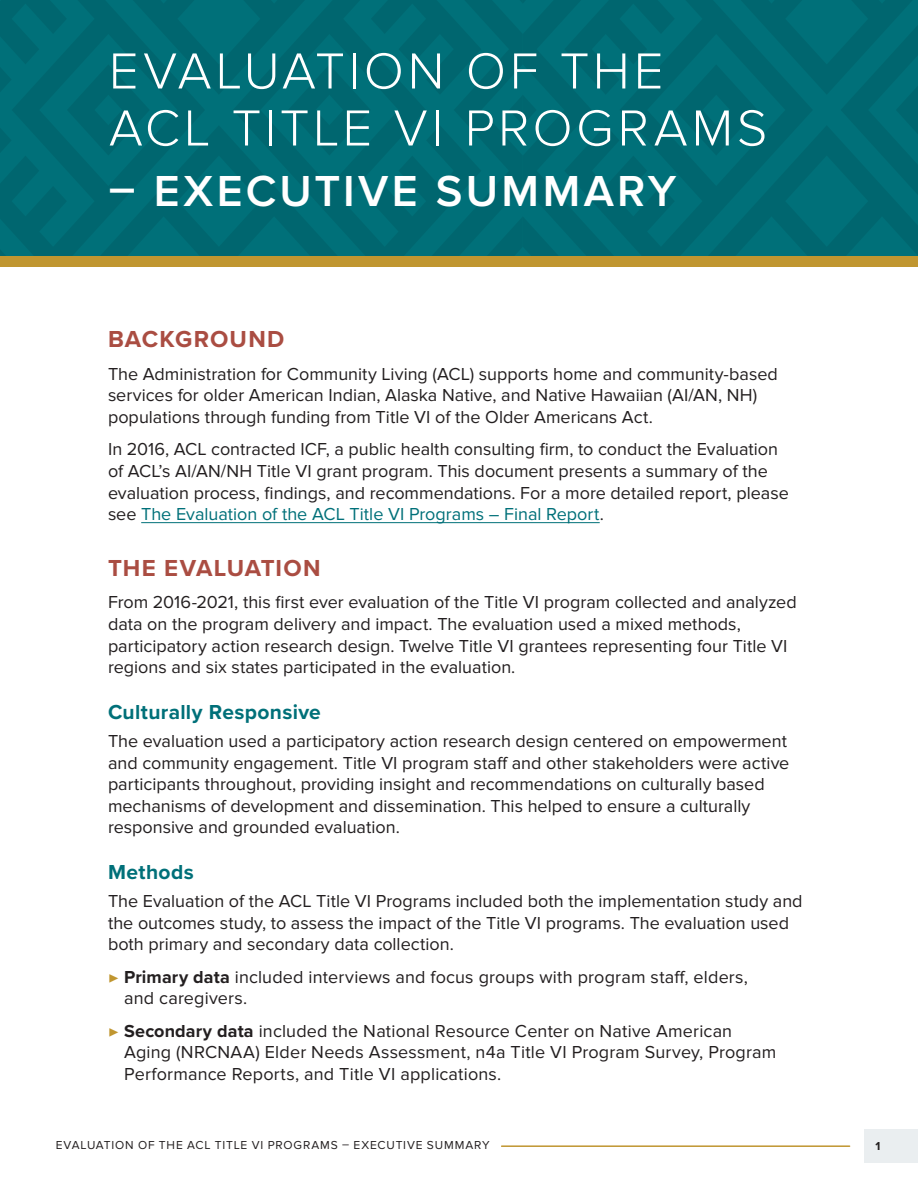
<style>
.page{position:relative;width:918px;height:1188px;background:#fff}
.page>*{position:absolute;margin:0;border:0;box-sizing:border-box;transform-origin:0 0}
.t1{font:300 52.5px/57px "Proxima Nova";letter-spacing:.065em;color:#fff}
.t2{font:600 45px "Proxima Nova";letter-spacing:.075em;color:#fff}
.t3{font:700 24px "Proxima Nova";letter-spacing:.045em;color:#aa4d42}
.t4{font:700 21px "Proxima Nova";letter-spacing:.015em;color:#007079}
.t5{font:18px/21.6px "Proxima Nova";color:#231f20}
.t6{font:12px "Proxima Nova";letter-spacing:.07em;color:#231f20}
.t7{font:700 12px "Proxima Nova";color:#231f20}
.s1{color:#007079}
.s2{font-family:"Minion Pro";color:#c09630}
.s3{font-weight:700}
</style>
<div class="page">
<svg style="left:0;top:0;width:67px;height:256px;background:#006b74"></svg>
<svg style="left:67px;top:0;width:166px;height:256px;background:#006b74"></svg>
<div style="left:233px;top:0;width:198px;height:256px;background:#006b74"></div>
<div style="left:431px;top:0;width:133px;height:256px;background:#006871"></div>
<div style="left:564px;top:0;width:111px;height:256px;background:#006c75"></div>
<svg style="left:675px;top:0;width:243px;height:256px;background:#006b74"></svg>
<hr style="left:141px;top:522px;width:459px;height:1px;background:#007079">
<div style="left:0;top:256px;width:918px;height:11px;background:#c09630"></div>
<div style="left:864px;top:1129px;width:54px;height:34px;background:#eaeef0"></div>
<hr style="left:502px;top:1145px;width:348px;height:2px;background:#c09630">
<h1 class="t1" style="left:109px;top:43px;width:660px">EVALUATION OF THE<br>ACL TITLE VI PROGRAMS</h1>
<h1 class="t2" style="left:109px;top:165px;width:569px">– EXECUTIVE SUMMARY</h1>
<h2 class="t3" style="left:108px;top:322px;width:178px">BACKGROUND</h2>
<p class="t5" style="left:108px;top:363px;width:671px">The Administration for Community Living (ACL) supports home and community-based services for older American Indian, Alaska Native, and Native Hawaiian (AI/AN, NH) populations through funding from Title VI of the Older Americans Act.</p>
<p class="t5" style="left:108px;top:439px;width:682px">In 2016, ACL contracted ICF, a public health consulting firm, to conduct the Evaluation of ACL’s AI/AN/NH Title VI grant program. This document presents a summary of the evaluation process, findings, and recommendations. For a more detailed report, please see <span class="s1">The Evaluation of the ACL Title VI Programs – Final Report</span>.</p>
<h2 class="t3" style="left:108px;top:550px;width:214px">THE EVALUATION</h2>
<p class="t5" style="left:108px;top:592px;width:690px">From 2016-2021, this first ever evaluation of the Title VI program collected and analyzed data on the program delivery and impact. The evaluation used a mixed methods, participatory action research design. Twelve Title VI grantees representing four Title VI regions and six states participated in the evaluation.</p>
<h3 class="t4" style="left:108px;top:696px;width:214px">Culturally Responsive</h3>
<p class="t5" style="left:108px;top:731px;width:683px">The evaluation used a participatory action research design centered on empowerment and community engagement. Title VI program staff and other stakeholders were active participants throughout, providing insight and recommendations on culturally based mechanisms of development and dissemination. This helped to ensure a culturally responsive and grounded evaluation.</p>
<h3 class="t4" style="left:108px;top:856px;width:87px">Methods</h3>
<p class="t5" style="left:108px;top:891px;width:696px">The Evaluation of the ACL Title VI Programs included both the implementation study and the outcomes study, to assess the impact of the Title VI programs. The evaluation used both primary and secondary data collection.</p>
<p class="t5" style="left:124px;top:966px;width:625px;text-indent:-16px"><span class="s2">▶</span> <span class="s3">Primary data</span> included interviews and focus groups with program staff, elders, and caregivers.</p>
<p class="t5" style="left:124px;top:1020px;width:654px;text-indent:-16px"><span class="s2">▶</span> <span class="s3">Secondary data</span> included the National Resource Center on Native American<br>Aging (NRCNAA) Elder Needs Assessment, n4a Title VI Program Survey, Program<br>Performance Reports, and Title VI applications.</p>
<p class="t6" style="left:56px;top:1138px;width:435px">EVALUATION OF THE ACL TITLE VI PROGRAMS – EXECUTIVE SUMMARY</p>
<p class="t7" style="left:875px;top:1137px;width:6px">1</p>
</div>
